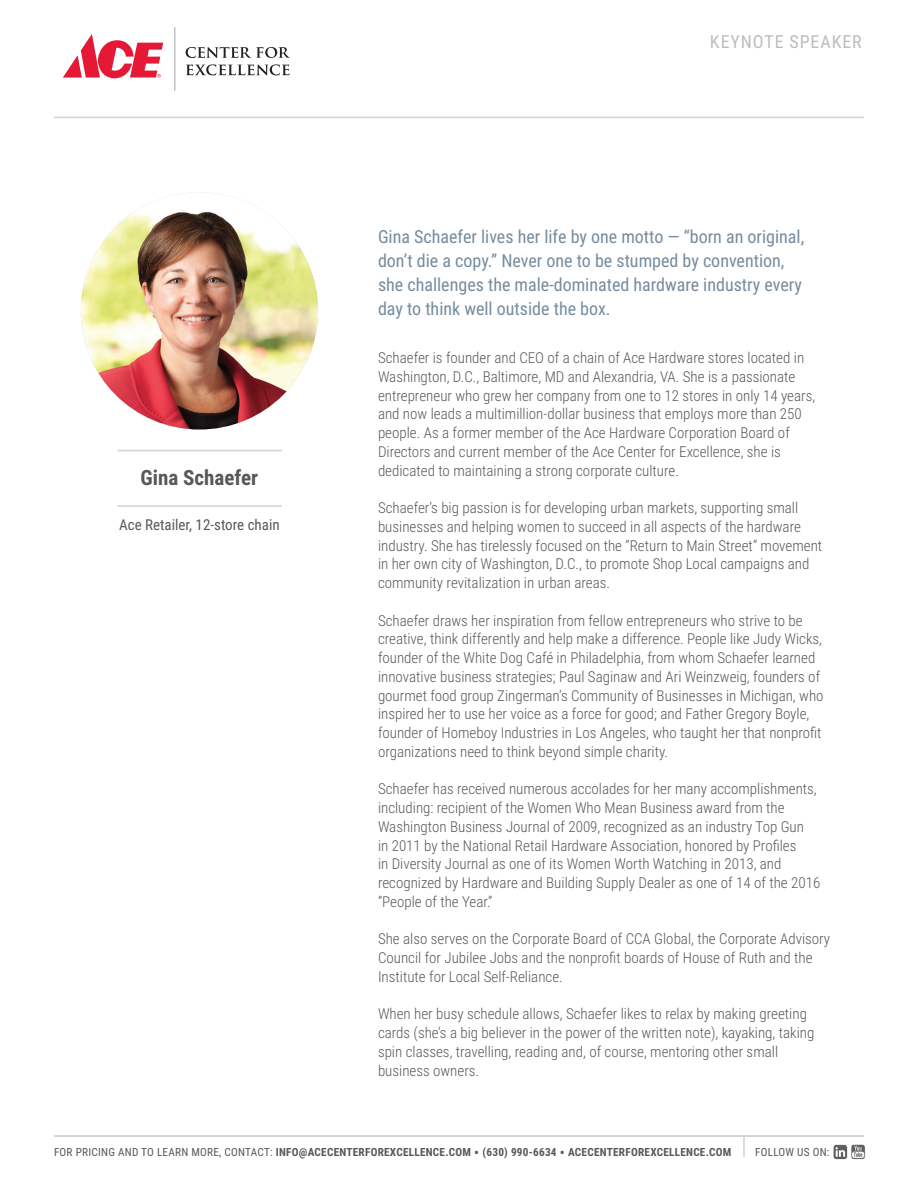
<style>
.page{position:relative;width:918px;height:1188px;background:#fff}
.page>*{position:absolute;margin:0;border:0;box-sizing:border-box;transform-origin:0 0}
.t1{font:700 21px "Roboto Condensed";color:#57585a}
.t2{font:18px/24px "Roboto Condensed";color:#768b9d}
.t3{font:18px "Roboto Condensed";letter-spacing:.05em;color:#bcbdc0}
.t4{font:300 15px/18.8px "Roboto Condensed";color:#57585a}
.t5{font:15px "Roboto Condensed";color:#57585a}
.t6{font:700 11.25px "Roboto Condensed";letter-spacing:.02em;color:#57585a}
.t7{font:11.25px "Roboto Condensed";letter-spacing:.02em;color:#57585a}
.s1{font-weight:400}
.s2{font-weight:400;font-size:15px}
</style>
<div class="page">
<hr style="left:743px;top:1135px;width:2px;height:22px;background:#d1d2d4">
<img style="left:833px;top:1144px;width:32px;height:16px">
<svg style="left:186px;top:47px;width:104px;height:11px"></svg>
<svg style="left:186px;top:64px;width:104px;height:11px"></svg>
<hr style="left:174px;top:27px;width:1px;height:64px;background:#a8a9ad">
<svg style="left:63px;top:34px;width:100px;height:44px"></svg>
<hr style="left:54px;top:1135px;width:810px;height:2px;background:#d1d2d4">
<hr style="left:54px;top:117px;width:810px;height:1px;background:#d1d2d4">
<img style="left:81px;top:192px;width:237px;height:238px;border-radius:119px">
<hr style="left:118px;top:450px;width:164px;height:1px;background:#d1d2d4">
<hr style="left:118px;top:505px;width:164px;height:2px;background:#d1d2d4">
<p class="t1" style="left:141px;top:463px;width:119px">Gina Schaefer</p>
<p class="t5" style="left:119px;top:514px;width:162px">Ace Retailer, 12-store chain</p>
<p class="t3" style="left:710px;top:29px;width:153px">KEYNOTE SPEAKER</p>
<p class="t2" style="left:378px;top:224px;width:428px">Gina Schaefer lives her life by one motto — “born an original, don’t die a copy.” Never one to be stumped by convention, she challenges the male-dominated hardware industry every day to think well outside the box.</p>
<p class="t4" style="left:378px;top:348px;width:439px">Schaefer is founder and CEO of a chain of Ace Hardware stores located in Washington, D.C., Baltimore, MD and Alexandria, VA. She is a passionate entrepreneur who grew her company from one to 12 stores in only 14 years, and now leads a multimillion-dollar business that employs more than 250 people. As a former member of the Ace Hardware Corporation Board of Directors and current member of the Ace Center for Excellence, she is dedicated to maintaining a strong corporate culture.</p>
<p class="t4" style="left:378px;top:498px;width:446px">Schaefer’s big passion is for developing urban markets, supporting small businesses and helping women to succeed in all aspects of the hardware industry. She has tirelessly focused on the “Return to Main Street” movement in her own city of Washington, D.C., to promote Shop Local campaigns and community revitalization in urban areas.</p>
<p class="t4" style="left:378px;top:610px;width:447px">Schaefer draws her inspiration from fellow entrepreneurs who strive to be creative, think differently and help make a difference. People like Judy Wicks, founder of the White Dog Café in Philadelphia, from whom Schaefer learned innovative business strategies; Paul Saginaw and Ari Weinzweig, founders of gourmet food group Zingerman’s Community of Businesses in Michigan, who inspired her to use her voice as a force for good; and Father Gregory Boyle, founder of Homeboy Industries in Los Angeles, who taught her that nonprofit organizations need to think beyond simple charity.</p>
<p class="t4" style="left:378px;top:779px;width:444px">Schaefer has received numerous accolades for her many accomplishments, including: recipient of the Women Who Mean Business award from the Washington Business Journal of 2009, recognized as an industry Top Gun<br>in 2011 by the National Retail Hardware Association, honored by Profiles<br>in Diversity Journal as one of its Women Worth Watching in 2013, and recognized by Hardware and Building Supply Dealer as one of 14 of the 2016 “People of the Year.”</p>
<p class="t4" style="left:378px;top:929px;width:454px">She also serves on the Corporate Board of CCA Global, the Corporate Advisory<br>Council for Jubilee Jobs and the nonprofit boards of House of Ruth and the<br>Institute for Local Self-Reliance.</p>
<p class="t4" style="left:378px;top:1004px;width:438px">When her busy schedule allows, Schaefer likes to relax by making greeting cards (she’s a big believer in the power of the written note), kayaking, taking spin classes, travelling, reading and, of course, mentoring other small business owners.</p>
<p class="t6" style="left:54px;top:1144px;width:679px"><span class="s1">FOR PRICING AND TO LEARN MORE, CONTACT:</span> INFO@ACECENTERFOREXCELLENCE.COM <span class="s2">•</span> (630) 990-6634 <span class="s2">•</span> ACECENTERFOREXCELLENCE.COM</p>
<p class="t7" style="left:755px;top:1144px;width:76px">FOLLOW US ON:</p>
</div>
